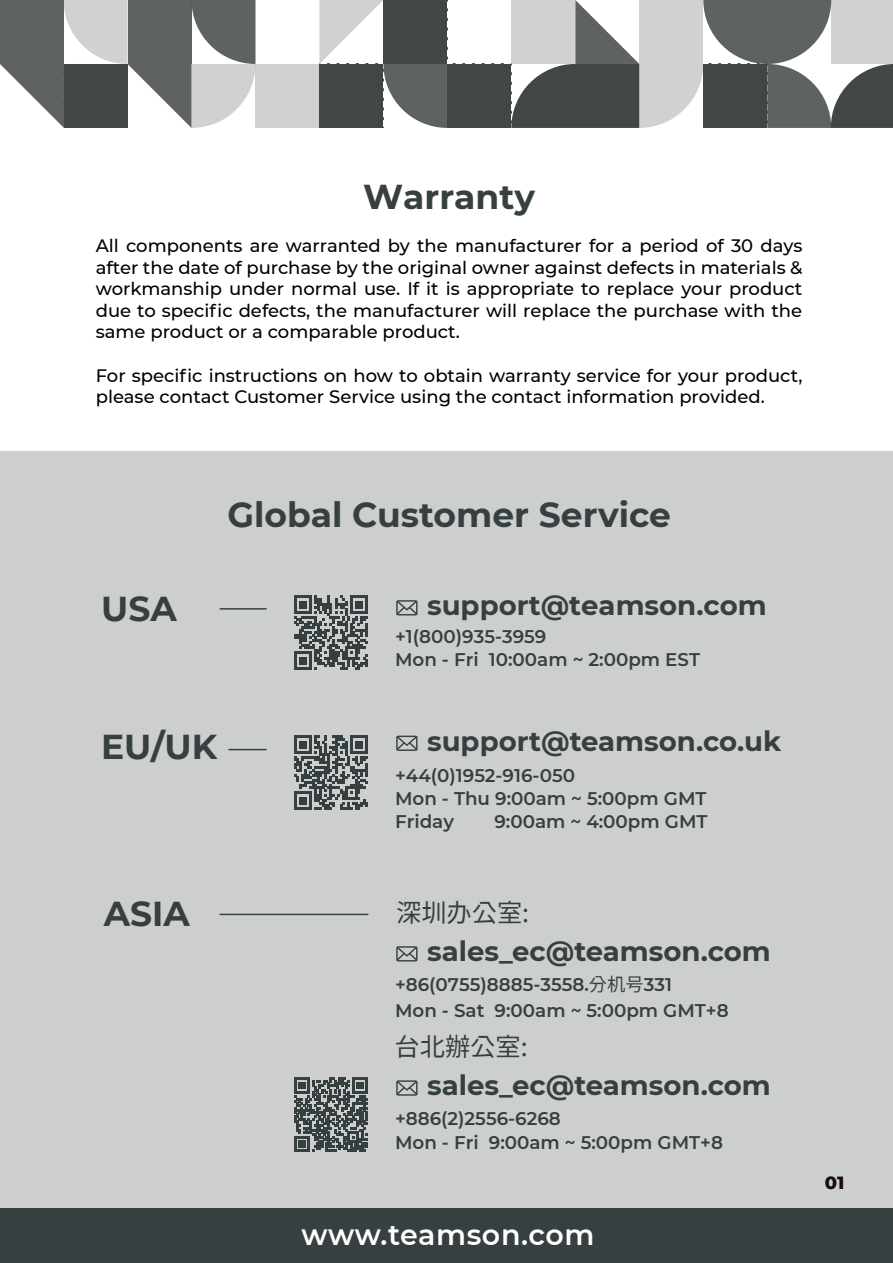
<style>
.page{position:relative;width:893px;height:1263px;background:#fff}
.page>*{position:absolute;margin:0;border:0;box-sizing:border-box;transform-origin:0 0}
.t1{font:700 34.5px "Montserrat";color:#374040}
.t2{font:600 28.5px "Montserrat";letter-spacing:.015em;color:#fff}
.t3{font:700 27.6px "Montserrat";color:#374040}
.t4{font:25.2px "Taipei Sans TC Beta";color:#374040}
.t5{font:600 18.3px/22.5px "Montserrat";color:#374040}
.t6{font:500 18px/21.6px "Montserrat";color:#000001;text-align:justify}
.t7{font:800 18px "Montserrat";color:#190c0d}
.s1{font-family:"Taipei Sans TC Beta";font-weight:400}
</style>
<div class="page">
<div style="left:0;top:451px;width:893px;height:758px;background:#cdcfcf"></div>
<div style="left:0;top:1208px;width:893px;height:55px;background:#374040"></div>
<hr style="left:220px;top:608px;width:46px;height:2px;background:#374040">
<hr style="left:229px;top:749px;width:37px;height:1px;background:#374040">
<hr style="left:220px;top:914px;width:148px;height:1px;background:#374040">
<svg style="left:294px;top:1078px;width:74px;height:74px"></svg>
<svg style="left:294px;top:596px;width:74px;height:73px"></svg>
<svg style="left:294px;top:736px;width:74px;height:73px"></svg>
<svg style="left:396px;top:600px;width:22px;height:15px"></svg>
<svg style="left:396px;top:736px;width:22px;height:15px"></svg>
<svg style="left:396px;top:946px;width:22px;height:15px"></svg>
<svg style="left:396px;top:1080px;width:22px;height:16px"></svg>
<div style="left:255px;top:64px;width:64px;height:64px;background:#d0d1d1"></div>
<svg style="left:0;top:0;width:255px;height:128px"></svg>
<svg style="left:319px;top:0;width:574px;height:128px"></svg>
<h1 class="t1" style="left:363px;top:172px;width:173px">Warranty</h1>
<p class="t6" style="left:96px;top:234px;width:708px">All components are warranted by the manufacturer for a period of 30 days after the date of purchase by the original owner against defects in materials &amp; workmanship under normal use. If it is appropriate to replace your product due to specific defects, the manufacturer will replace the purchase with the same product or a comparable product.</p>
<p class="t6" style="left:96px;top:364px;width:708px">For specific instructions on how to obtain warranty service for your product, please contact Customer Service using the contact information provided.</p>
<h1 class="t1" style="left:228px;top:490px;width:445px">Global Customer Service</h1>
<h1 class="t1" style="left:101px;top:584px;width:77px">USA</h1>
<h3 class="t3" style="left:427px;top:585px;width:341px">support@teamson.com</h3>
<p class="t5" style="left:395px;top:647px;width:307px">Mon - Fri 10:00am ~ 2:00pm EST</p>
<p class="t5" style="left:395px;top:625px;width:153px">+1(800)935-3959</p>
<h1 class="t1" style="left:101px;top:722px;width:118px">EU/UK</h1>
<h3 class="t3" style="left:427px;top:721px;width:356px">support@teamson.co.uk</h3>
<p class="t5" style="left:395px;top:763px;width:313px">+44(0)1952-916-050<br>Mon - Thu 9:00am ~ 5:00pm GMT</p>
<p class="t5" style="left:395px;top:809px;width:60px">Friday</p>
<p class="t5" style="left:494px;top:809px;width:215px">9:00am ~ 4:00pm GMT</p>
<h1 class="t1" style="left:104px;top:889px;width:88px">ASIA</h1>
<h3 class="t4" style="left:396px;top:898px;width:135px">深圳办公室:</h3>
<h3 class="t3" style="left:427px;top:931px;width:345px">sales_ec@teamson.com</h3>
<p class="t5" style="left:395px;top:972px;width:279px">+86(0755)8885-3558.<span class="s1">分机号</span>331</p>
<p class="t5" style="left:395px;top:998px;width:335px">Mon - Sat 9:00am ~ 5:00pm GMT+8</p>
<h3 class="t4" style="left:394px;top:1032px;width:135px">台北辦公室:</h3>
<h3 class="t3" style="left:427px;top:1066px;width:345px">sales_ec@teamson.com</h3>
<p class="t5" style="left:395px;top:1107px;width:167px">+886(2)2556-6268</p>
<p class="t5" style="left:395px;top:1130px;width:329px">Mon - Fri 9:00am ~ 5:00pm GMT+8</p>
<p class="t7" style="left:825px;top:1169px;width:21px">01</p>
<h2 class="t2" style="left:302px;top:1214px;width:294px">www.teamson.com</h2>
</div>
